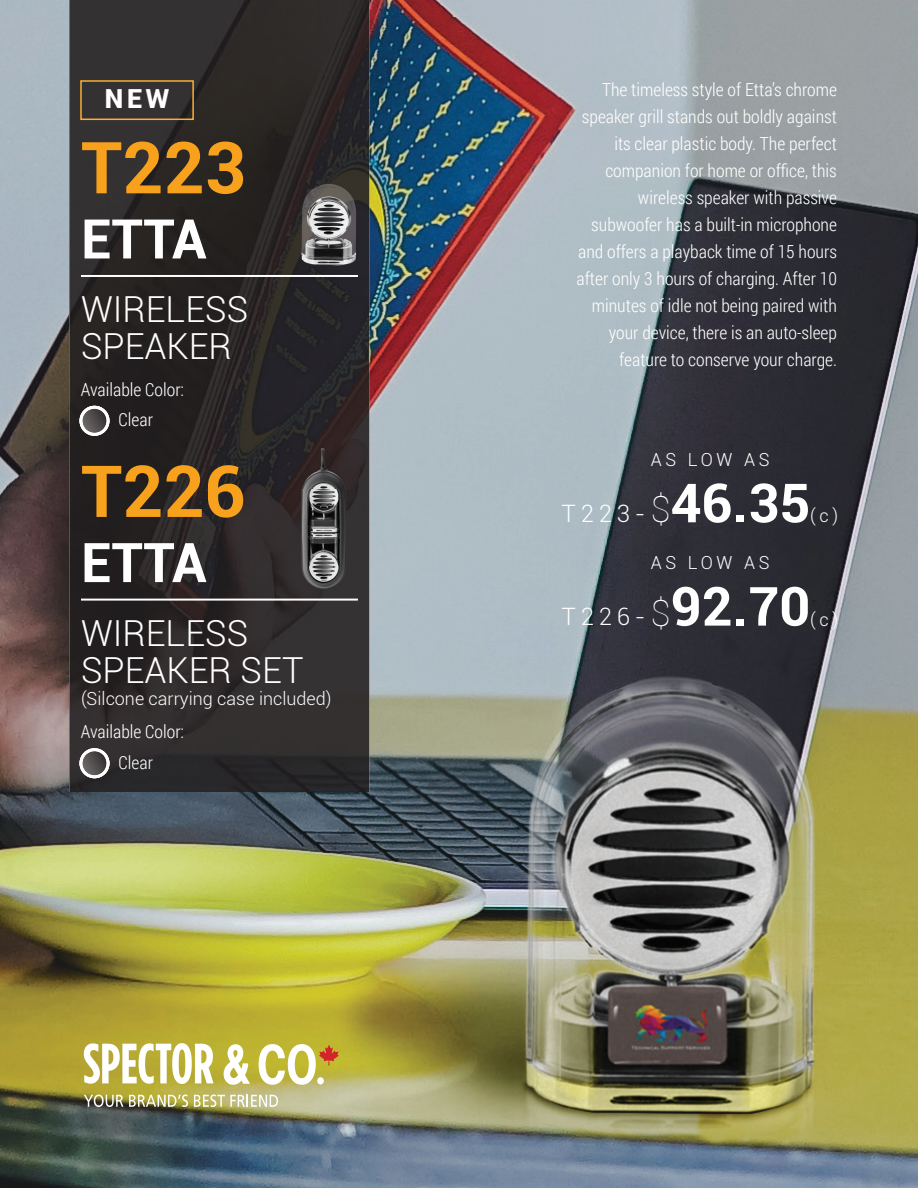
<style>
.page{position:relative;width:918px;height:1188px;background:#fff}
.page>*{position:absolute;margin:0;border:0;box-sizing:border-box;transform-origin:0 0}
.t1{font:700 71.85px "Roboto";color:#f8a11c}
.t2{font:700 54.75px "Roboto";color:#fff}
.t3{font:300 35.85px/37px "Roboto";color:#fff}
.t4{font:900 26.25px "Roboto";color:#fff}
.t5{font:300 24px "Roboto";letter-spacing:.2em;color:#fff}
.t6{font:300 18px/27px "Roboto Condensed";color:#fff;text-align:right}
.t7{font:300 18px "Roboto";color:#fff}
.s1{font-weight:100;font-size:36px}
.s2{font-weight:700;font-size:54px}
</style>
<div class="page">
<img style="left:0;top:0;width:918px;height:1188px">
<img style="left:69px;top:0;width:300px;height:792px">
<hr style="left:81px;top:275px;width:277px;height:2px;background:#fff">
<hr style="left:81px;top:599px;width:277px;height:2px;background:#fff">
<div style="left:80px;top:80px;width:114px;height:40px;border:2px solid #fbaf35"></div>
<svg style="left:224px;top:1044px;width:26px;height:41px"></svg>
<svg style="left:84px;top:1043px;width:130px;height:41px"></svg>
<svg style="left:259px;top:1044px;width:80px;height:41px"></svg>
<svg style="left:84px;top:1095px;width:39px;height:12px"></svg>
<svg style="left:129px;top:1095px;width:59px;height:12px"></svg>
<svg style="left:194px;top:1095px;width:84px;height:12px"></svg>
<svg style="left:80px;top:748px;width:30px;height:30px"></svg>
<svg style="left:80px;top:406px;width:30px;height:30px"></svg>
<img style="left:299px;top:180px;width:59px;height:93px">
<img style="left:285px;top:438px;width:73px;height:156px">
<h3 class="t4" style="left:105px;top:80px;width:66px">NEW</h3>
<h1 class="t1" style="left:81px;top:117px;width:166px">T223</h1>
<h2 class="t2" style="left:81px;top:200px;width:127px">ETTA</h2>
<h3 class="t3" style="left:81px;top:290px;width:169px">WIRELESS<br>SPEAKER</h3>
<p class="t6" style="left:81px;top:376px;width:105px">Available Color:</p>
<p class="t6" style="left:119px;top:406px;width:36px">Clear</p>
<h1 class="t1" style="left:81px;top:441px;width:166px">T226</h1>
<h2 class="t2" style="left:81px;top:524px;width:127px">ETTA</h2>
<h3 class="t3" style="left:81px;top:613px;width:224px">WIRELESS<br>SPEAKER SET</h3>
<p class="t7" style="left:81px;top:686px;width:252px">(Silcone carrying case included)</p>
<p class="t6" style="left:81px;top:718px;width:105px">Available Color:</p>
<p class="t6" style="left:119px;top:748px;width:36px">Clear</p>
<p class="t6" style="left:577px;top:76px;width:262px">The timeless style of Etta’s chrome speaker grill stands out boldly against its clear plastic body. The perfect companion for home or office, this wireless speaker with passive subwoofer has a built-in microphone and offers a playback time of 15 hours after only 3 hours of charging. After 10 minutes of idle not being paired with your device, there is an auto-sleep feature to conserve your charge.</p>
<p class="t7" style="left:651px;top:447px;width:120px">AS LOW AS</p>
<h3 class="t5" style="left:562px;top:497px;width:250px">T223-<span class="s1">$</span><span class="s2">46.35</span></h3>
<p class="t7" style="left:810px;top:503px;width:29px">(c)</p>
<p class="t7" style="left:651px;top:550px;width:120px">AS LOW AS</p>
<h3 class="t5" style="left:562px;top:600px;width:250px">T226-<span class="s1">$</span><span class="s2">92.70</span></h3>
<p class="t7" style="left:810px;top:607px;width:29px">(c)</p>
</div>
